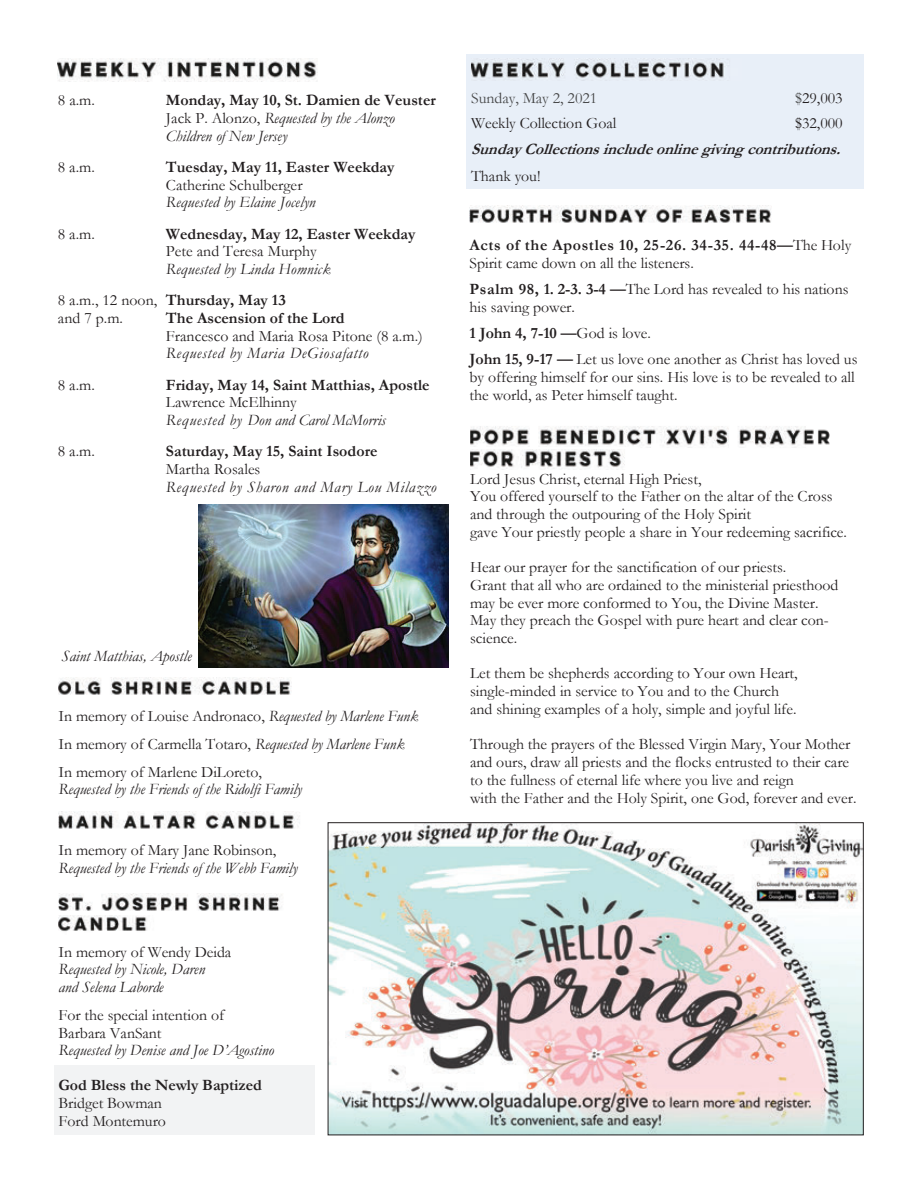
<style>
.page{position:relative;width:918px;height:1188px;background:#fff}
.page>*{position:absolute;margin:0;border:0;box-sizing:border-box;transform-origin:0 0}
.t1{font:15.9px/17.7px "Garamond";color:#231f20}
.t2{font:italic 15.9px/17.7px "Garamond";color:#231f20}
.t3{font:700 15.9px "Garamond";color:#231f20}
.t4{font:italic 15.9px "Garamond";letter-spacing:.045em;color:#231f20}
.t5{font:italic 700 15.9px "Garamond";color:#231f20}
.t6{font:15.9px "Garamond";color:#474849}
.s1{font-weight:700;font-style:normal}
.s2{font-style:normal}
.s3{font-style:italic}
.s4{color:#474849}
.s5{font-weight:700}
</style>
<div class="page">
<img style="left:58px;top:678px;width:234px;height:17px">
<img style="left:58px;top:812px;width:242px;height:17px">
<img style="left:58px;top:893px;width:224px;height:18px">
<img style="left:58px;top:915px;width:89px;height:17px">
<img style="left:58px;top:58px;width:260px;height:23px">
<img style="left:470px;top:206px;width:301px;height:17px">
<div style="left:467px;top:55px;width:397px;height:134px;background:#e8eff8"></div>
<img style="left:471px;top:59px;width:253px;height:22px">
<div style="left:54px;top:1065px;width:260px;height:70px;background:#f2f3f4"></div>
<img style="left:330px;top:825px;width:532px;height:308px">
<img style="left:470px;top:426px;width:360px;height:22px">
<img style="left:470px;top:449px;width:155px;height:21px">
<img style="left:199px;top:504px;width:249px;height:163px">
<p class="t1" style="left:58px;top:92px;width:39px">8 a.m.</p>
<p class="t2" style="left:166px;top:92px;width:271px"><span class="s1">Monday, May 10, St. Damien de Veuster<br></span><span class="s2">Jack P. Alonzo,</span> Requested by the Alonzo<br>Children of New Jersey</p>
<p class="t1" style="left:58px;top:158px;width:39px">8 a.m.</p>
<p class="t3" style="left:166px;top:158px;width:230px">Tuesday, May 11, Easter Weekday</p>
<p class="t1" style="left:166px;top:176px;width:138px">Catherine Schulberger</p>
<p class="t2" style="left:166px;top:194px;width:151px">Requested by Elaine Jocelyn</p>
<p class="t1" style="left:58px;top:225px;width:39px">8 a.m.</p>
<p class="t3" style="left:166px;top:225px;width:251px">Wednesday, May 12, Easter Weekday</p>
<p class="t1" style="left:166px;top:243px;width:152px">Pete and Teresa Murphy</p>
<p class="t2" style="left:58px;top:254px;width:274px;line-height:31.2px;text-indent:108px">Requested by Linda Homnick<br><span class="s2">8 a.m., 12 noon,</span> <span class="s1">Thursday, May 13</span></p>
<p class="t1" style="left:58px;top:309px;width:67px">and 7 p.m.</p>
<p class="t3" style="left:166px;top:309px;width:180px">The Ascension of the Lord</p>
<p class="t1" style="left:166px;top:327px;width:258px">Francesco and Maria Rosa Pitone (8 a.m.)</p>
<p class="t4" style="left:166px;top:345px;width:204px">Requested by Maria DeGiosafatto</p>
<p class="t1" style="left:58px;top:376px;width:39px">8 a.m.</p>
<p class="t3" style="left:166px;top:376px;width:265px">Friday, May 14, Saint Matthias, Apostle</p>
<p class="t1" style="left:166px;top:394px;width:132px">Lawrence McElhinny</p>
<p class="t2" style="left:166px;top:412px;width:221px">Requested by Don and Carol McMorris</p>
<p class="t1" style="left:58px;top:443px;width:39px">8 a.m.</p>
<p class="t3" style="left:166px;top:443px;width:213px">Saturday, May 15, Saint Isodore</p>
<p class="t1" style="left:166px;top:460px;width:96px">Martha Rosales</p>
<p class="t4" style="left:166px;top:478px;width:272px">Requested by Sharon and Mary Lou Milazzo</p>
<p class="t2" style="left:62px;top:647px;width:132px">Saint Matthias, Apostle</p>
<p class="t1" style="left:58px;top:702px;width:361px;line-height:27.8px">In memory of Louise Andronaco, <span class="s3">Requested by Marlene Funk<br></span>In memory of Carmella Totaro, <span class="s3">Requested by Marlene Funk<br></span>In memory of Marlene DiLoreto,</p>
<p class="t2" style="left:58px;top:781px;width:245px">Requested by the Friends of the Ridolfi Family</p>
<p class="t1" style="left:59px;top:841px;width:219px">In memory of Mary Jane Robinson,</p>
<p class="t2" style="left:59px;top:859px;width:241px">Requested by the Friends of the Webb Family</p>
<p class="t1" style="left:58px;top:943px;width:174px">In memory of Wendy Deida</p>
<p class="t2" style="left:58px;top:961px;width:148px">Requested by Nicole, Daren and Selena Laborde</p>
<p class="t1" style="left:58px;top:1006px;width:167px">For the special intention of<br>Barbara VanSant</p>
<p class="t2" style="left:58px;top:1042px;width:217px">Requested by Denise and Joe D’Agostino</p>
<p class="t3" style="left:59px;top:1076px;width:205px">God Bless the Newly Baptized</p>
<p class="t1" style="left:59px;top:1094px;width:109px">Bridget Bowman<br>Ford Montemuro</p>
<p class="t6" style="left:471px;top:90px;width:128px">Sunday, May 2, 2021</p>
<p class="t1" style="left:795px;top:90px;width:49px"><span class="s4">$</span>29,003</p>
<p class="t1" style="left:471px;top:114px;width:147px">Weekly Collection Goal</p>
<p class="t1" style="left:795px;top:114px;width:49px">$32,000</p>
<p class="t5" style="left:471px;top:140px;width:377px">Sunday Collectionsincludeonlinegivingcontributions.</p>
<p class="t1" style="left:471px;top:167px;width:71px">Thank you!</p>
<p class="t1" style="left:470px;top:237px;width:383px"><span class="s5">Acts of the Apostles 10, 25-26. 34-35. 44-48—</span>The Holy<br>Spirit came down on all the listeners.</p>
<p class="t1" style="left:470px;top:281px;width:381px"><span class="s5">Psalm 98, 1. 2-3. 3-4 —</span>The Lord has revealed to his nations his saving power.</p>
<p class="t1" style="left:470px;top:320px;width:389px;line-height:26.1px"><span class="s5">1 John 4, 7-10 —</span>God is love.<br><span class="s5">John 15, 9-17 —</span> Let us love one another as Christ has loved us</p>
<p class="t1" style="left:470px;top:369px;width:387px">by offering himself for our sins. His love is to be revealed to all the world, as Peter himself taught.</p>
<p class="t1" style="left:470px;top:470px;width:378px">Lord Jesus Christ, eternal High Priest,<br>You offered yourself to the Father on the altar of the Cross and through the outpouring of the Holy Spirit<br>gave Your priestly people a share in Your redeeming sacrifice.</p>
<p class="t1" style="left:470px;top:559px;width:370px">Hear our prayer for the sanctification of our priests.<br>Grant that all who are ordained to the ministerial priesthood may be ever more conformed to You, the Divine Master.<br>May they preach the Gospel with pure heart and clear con&shy;science.</p>
<p class="t1" style="left:470px;top:665px;width:329px">Let them be shepherds according to Your own Heart, single-minded in service to You and to the Church and shining examples of a holy, simple and joyful life.</p>
<p class="t1" style="left:470px;top:736px;width:388px">Through the prayers of the Blessed Virgin Mary, Your Mother and ours, draw all priests and the flocks entrusted to their care to the fullness of eternal life where you live and reign<br>with the Father and the Holy Spirit, one God, forever and ever.</p>
</div>
